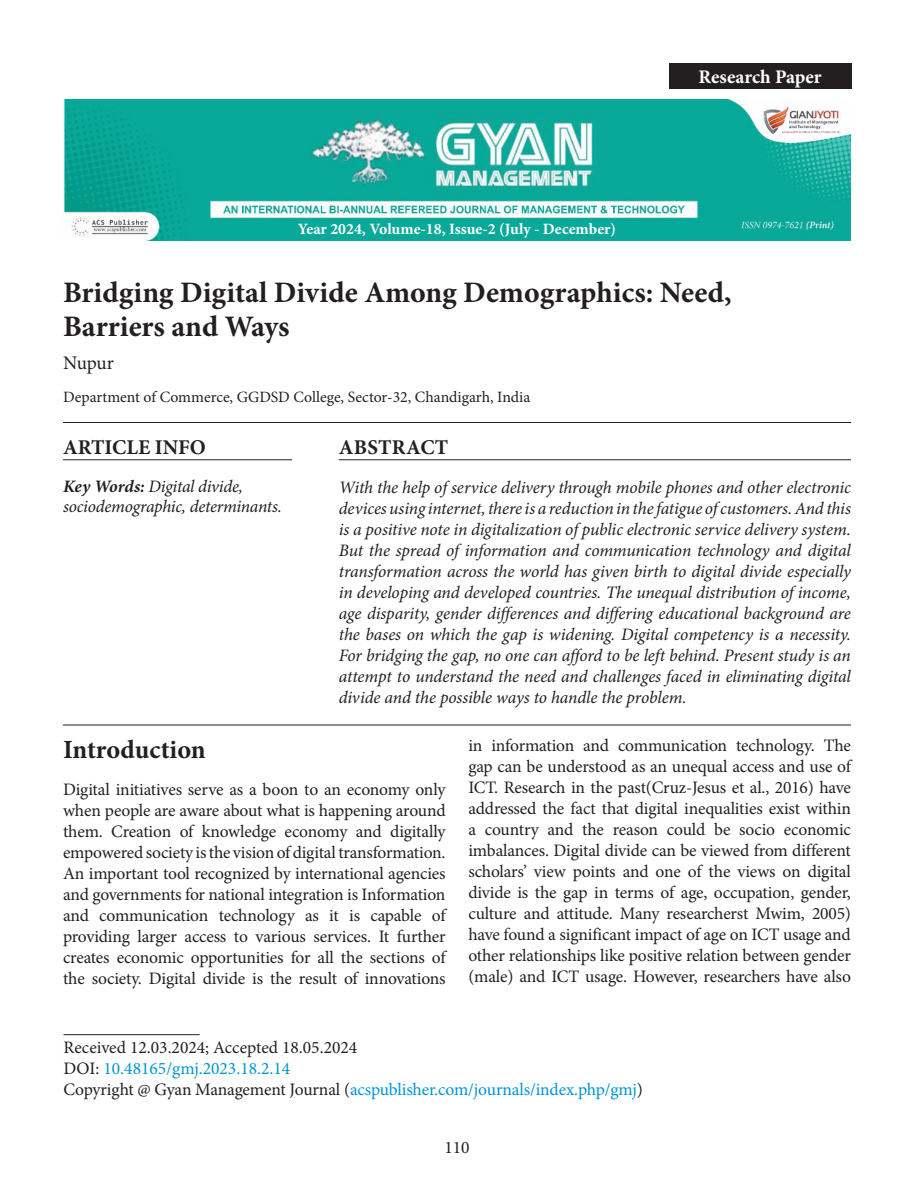
<style>
.page{position:relative;width:914px;height:1197px;background:#fff}
.page>*{position:absolute;margin:0;border:0;box-sizing:border-box;transform-origin:0 0}
.article_title{font:700 29.75px/33.2px "Minion Pro";color:#231f20}
.head-1{font:700 26.25px "Minion Pro";letter-spacing:-.005em;color:#231f20}
.Article_Info{font:700 21px "Minion Pro";color:#231f20}
.Abstract{font:700 21px "Minion Pro";letter-spacing:.01em;color:#231f20}
.t1{font:700 19.25px "Minion Pro";letter-spacing:-.005em;color:#fff}
.author_name{font:19.25px "Minion Pro";letter-spacing:-.01em;color:#231f20}
.para-1{font:17.5px/21px "Minion Pro";letter-spacing:-.01em;color:#231f20;text-align:justify}
.para-1-2{font:italic 17.5px/21px "Minion Pro";letter-spacing:-.01em;color:#231f20;text-align:justify}
.Email_Section{font:17.5px "Minion Pro";letter-spacing:-.01em;color:#0095d5}
.Article_info_text{font:italic 17.5px/20.1px "Minion Pro";letter-spacing:-.015em;color:#231f20}
.Corresponding_author{font:17.5px "Minion Pro";color:#231f20}
.author-affil{font:15.75px "Minion Pro";color:#231f20}
.t2{font:700 15.75px "Minion Pro";color:#fff}
.s1{font-weight:700}
.s2{color:#231f20}
</style>
<div class="page">
<img style="left:63px;top:99px;width:787px;height:141px">
<hr style="left:339px;top:459px;width:511px;height:1px;background:#231f20">
<hr style="left:63px;top:1034px;width:137px;height:1px;background:#231f20">
<hr style="left:63px;top:422px;width:788px;height:1px;background:#231f20">
<hr style="left:63px;top:725px;width:787px;height:1px;background:#231f20">
<div style="left:668px;top:63px;width:183px;height:26px;background:#231f20"></div>
<hr style="left:63px;top:459px;width:229px;height:1px;background:#231f20">
<p class="t2" style="left:298px;top:218px;width:320px">Year 2024, Volume-18, Issue-2 (July - December)</p>
<p class="t1" style="left:698px;top:64px;width:125px">Research Paper</p>
<p class="article_title" style="left:63px;top:276px;width:670px">Bridging Digital Divide Among Demographics: Need,<br>Barriers and Ways</p>
<p class="author_name" style="left:63px;top:350px;width:52px">Nupur</p>
<p class="author-affil" style="left:63px;top:387px;width:469px">Department of Commerce, GGDSD College, Sector-32, Chandigarh, India</p>
<p class="Abstract" style="left:339px;top:433px;width:111px">ABSTRACT</p>
<p class="para-1-2" style="left:339px;top:476px;width:513px">With the help of service delivery through mobile phones and other electronic devices using internet, there is a reduction in the fatigue of customers. And this is a positive note in digitalization of public electronic service delivery system.<br>But the spread of information and communication technology and digital transformation across the world has given birth to digital divide especially in developing and developed countries. The unequal distribution of income, age disparity, gender differences and differing educational background are the bases on which the gap is widening. Digital competency is a necessity.<br>For bridging the gap, no one can afford to be left behind. Present study is an attempt to understand the need and challenges faced in eliminating digital divide and the possible ways to handle the problem.</p>
<p class="Article_Info" style="left:63px;top:433px;width:144px">ARTICLE INFO</p>
<p class="Article_info_text" style="left:63px;top:476px;width:220px"><span class="s1">Key Words:</span> Digital divide, sociodemographic, determinants.</p>
<p class="head-1" style="left:63px;top:731px;width:144px">Introduction</p>
<p class="para-1" style="left:63px;top:779px;width:384px">Digital initiatives serve as a boon to an economy only when people are aware about what is happening around them. Creation of knowledge economy and digitally empowered society is the vision of digital transformation.<br>An important tool recognized by international agencies and governments for national integration is Information and communication technology as it is capable of providing larger access to various services. It further creates economic opportunities for all the sections of the society. Digital divide is the result of innovations</p>
<p class="para-1" style="left:468px;top:735px;width:384px">in information and communication technology. The gap can be understood as an unequal access and use of ICT. Research in the past(Cruz-Jesus et al., 2016) have addressed the fact that digital inequalities exist within a country and the reason could be socio economic imbalances. Digital divide can be viewed from different scholars’ view points and one of the views on digital divide is the gap in terms of age, occupation, gender, culture and attitude. Many researcherst Mwim, 2005) have found a significant impact of age on ICT usage and other relationships like positive relation between gender (male) and ICT usage. However, researchers have also</p>
<p class="Corresponding_author" style="left:63px;top:1035px;width:295px">Received 12.03.2024; Accepted 18.05.2024</p>
<p class="Email_Section" style="left:63px;top:1056px;width:228px"><span class="s2">DOI:</span> 10.48165/gmj.2023.18.2.14</p>
<p class="Email_Section" style="left:63px;top:1077px;width:581px"><span class="s2">Copyright @ Gyan Management Journal (</span>acspublisher.com/journals/index.php/gmj<span class="s2">)</span></p>
<p class="para-1" style="left:444px;top:1137px;width:27px">110</p>
</div>
